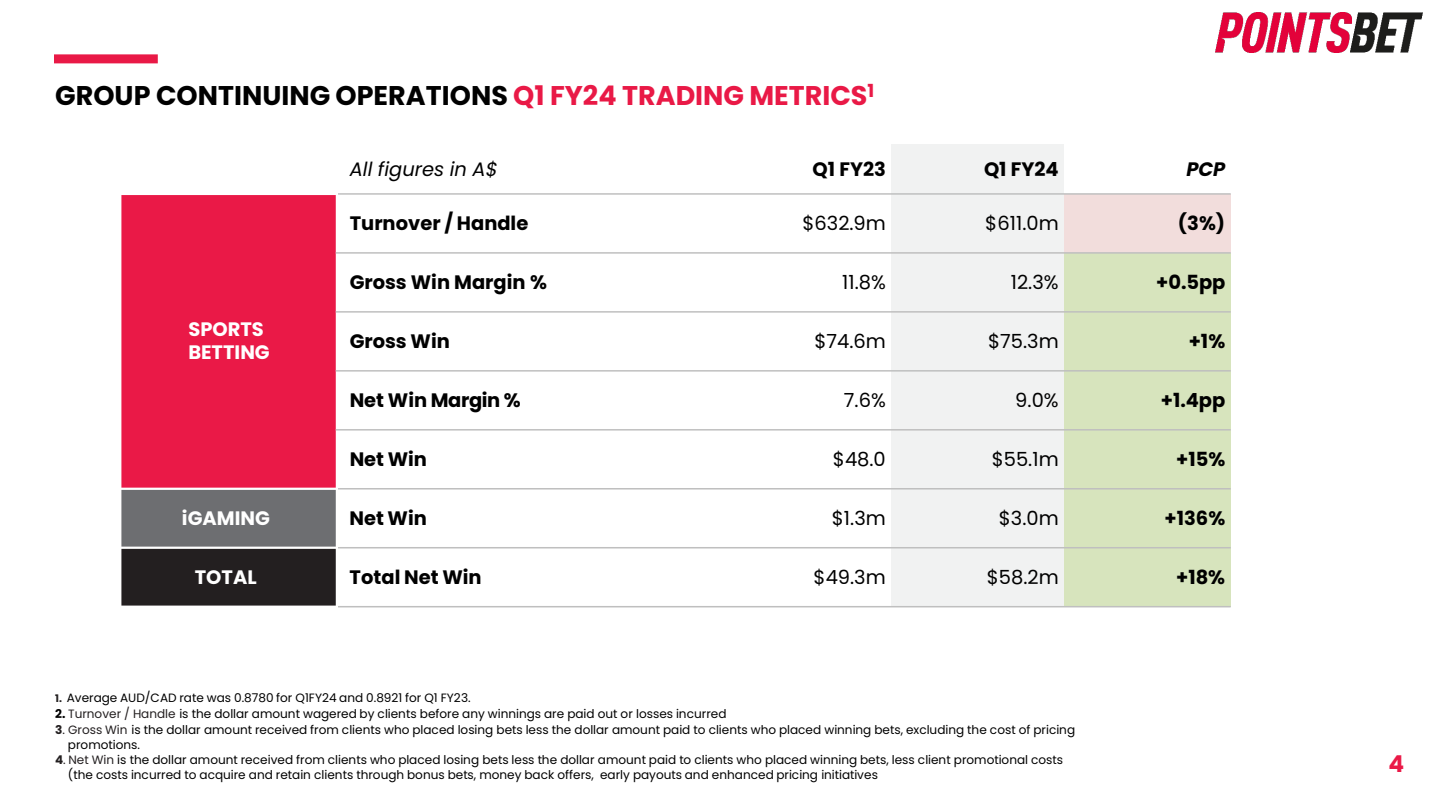
<style>
.page{position:relative;width:1440px;height:809px;background:#fff}
.page>*{position:absolute;margin:0;border:0;box-sizing:border-box;transform-origin:0 0}
.t1{font:700 27px "Poppins";color:#000}
.t2{font:700 23.25px "Poppins";color:#ea1947}
.t3{font:700 19.5px "Poppins";color:#000}
.t4{font:19.5px "Poppins";letter-spacing:.005em;color:#000}
.t5{font:700 19.5px "Poppins";color:#fff}
.t6{font:italic 19.5px "Poppins";color:#000}
.t7{font:italic 700 19.5px "Poppins";color:#000}
.t8{font:12px/14.4px "Poppins";color:#000}
.s1{color:#e91946}
.s2{font-weight:700;font-size:10.5px;color:#231f20}
.s3{font-weight:700}
.s4{color:#231f20}
.s5{font-weight:700;color:#231f20}
</style>
<div class="page">
<div style="left:54px;top:54px;width:104px;height:9px;background:#e91946"></div>
<img style="left:1216px;top:12px;width:207px;height:41px">
<div style="left:891px;top:144px;width:173px;height:50px;background:#f1f2f2"></div>
<div style="left:120px;top:194px;width:217px;height:295px;background:#ea1947"></div>
<div style="left:891px;top:194px;width:173px;height:59px;background:#f1f2f2"></div>
<div style="left:1064px;top:194px;width:167px;height:59px;background:#f2dddc"></div>
<div style="left:891px;top:253px;width:173px;height:59px;background:#f1f2f2"></div>
<div style="left:1064px;top:253px;width:167px;height:59px;background:#d7e4bd"></div>
<div style="left:891px;top:312px;width:173px;height:59px;background:#f1f2f2"></div>
<div style="left:1064px;top:312px;width:167px;height:59px;background:#d7e4bd"></div>
<div style="left:891px;top:371px;width:173px;height:59px;background:#f1f2f2"></div>
<div style="left:1064px;top:371px;width:167px;height:59px;background:#d7e4bd"></div>
<div style="left:891px;top:430px;width:173px;height:59px;background:#f1f2f2"></div>
<div style="left:1064px;top:430px;width:167px;height:59px;background:#d7e4bd"></div>
<div style="left:120px;top:489px;width:217px;height:58px;background:#6d6e71"></div>
<div style="left:891px;top:489px;width:173px;height:58px;background:#f1f2f2"></div>
<div style="left:1064px;top:489px;width:167px;height:58px;background:#d7e4bd"></div>
<div style="left:120px;top:547px;width:217px;height:59px;background:#231f20"></div>
<div style="left:891px;top:547px;width:173px;height:59px;background:#f1f2f2"></div>
<div style="left:1064px;top:547px;width:167px;height:59px;background:#d7e4bd"></div>
<hr style="left:336px;top:193px;width:2px;height:415px;background:#fff">
<hr style="left:119px;top:193px;width:219px;height:2px;background:#fff">
<hr style="left:338px;top:193px;width:893px;height:2px;background:#bfbfbf">
<hr style="left:336px;top:252px;width:895px;height:2px;background:#bfbfbf">
<hr style="left:336px;top:311px;width:895px;height:1px;background:#bfbfbf">
<hr style="left:336px;top:370px;width:895px;height:1px;background:#bfbfbf">
<hr style="left:336px;top:429px;width:895px;height:1px;background:#bfbfbf">
<hr style="left:119px;top:487px;width:219px;height:3px;background:#fff">
<hr style="left:338px;top:488px;width:893px;height:1px;background:#bfbfbf">
<hr style="left:119px;top:546px;width:219px;height:3px;background:#fff">
<hr style="left:338px;top:547px;width:893px;height:1px;background:#bfbfbf">
<hr style="left:119px;top:193px;width:2px;height:415px;background:#fff">
<hr style="left:119px;top:605px;width:219px;height:2px;background:#fff">
<hr style="left:338px;top:606px;width:893px;height:1px;background:#bfbfbf">
<p class="t1" style="left:55px;top:79px;width:821px">GROUP CONTINUING OPERATIONS <span class="s1">Q1 FY24 TRADING METRICS</span><sup>1</sup></p>
<p class="t5" style="left:189px;top:318px;width:77px">SPORTS</p>
<p class="t5" style="left:188px;top:341px;width:83px">BETTING</p>
<p class="t6" style="left:350px;top:157px;width:150px">All figures in A$</p>
<p class="t3" style="left:813px;top:157px;width:75px">Q1 FY23</p>
<p class="t3" style="left:984px;top:157px;width:76px">Q1 FY24</p>
<p class="t7" style="left:1186px;top:157px;width:40px">PCP</p>
<p class="t3" style="left:350px;top:211px;width:180px">Turnover / Handle</p>
<p class="t4" style="left:802px;top:211px;width:85px">$632.9m</p>
<p class="t4" style="left:985px;top:211px;width:75px">$611.0m</p>
<p class="t3" style="left:1178px;top:211px;width:49px">(3%)</p>
<p class="t3" style="left:350px;top:270px;width:199px">Gross Win Margin %</p>
<p class="t4" style="left:842px;top:270px;width:45px">11.8%</p>
<p class="t4" style="left:1011px;top:270px;width:49px">12.3%</p>
<p class="t3" style="left:1156px;top:270px;width:71px">+0.5pp</p>
<p class="t3" style="left:350px;top:329px;width:102px">Gross Win</p>
<p class="t4" style="left:814px;top:329px;width:73px">$74.6m</p>
<p class="t4" style="left:988px;top:329px;width:72px">$75.3m</p>
<p class="t3" style="left:1189px;top:329px;width:38px">+1%</p>
<p class="t3" style="left:350px;top:388px;width:172px">Net Win Margin %</p>
<p class="t4" style="left:844px;top:388px;width:43px">7.6%</p>
<p class="t4" style="left:1015px;top:388px;width:45px">9.0%</p>
<p class="t3" style="left:1161px;top:388px;width:66px">+1.4pp</p>
<p class="t3" style="left:350px;top:447px;width:79px">Net Win</p>
<p class="t4" style="left:833px;top:447px;width:54px">$48.0</p>
<p class="t4" style="left:992px;top:447px;width:68px">$55.1m</p>
<p class="t3" style="left:1176px;top:447px;width:51px">+15%</p>
<p class="t5" style="left:182px;top:506px;width:89px">iGAMING</p>
<p class="t3" style="left:350px;top:506px;width:79px">Net Win</p>
<p class="t4" style="left:832px;top:506px;width:56px">$1.3m</p>
<p class="t4" style="left:999px;top:506px;width:61px">$3.0m</p>
<p class="t3" style="left:1165px;top:506px;width:62px">+136%</p>
<p class="t5" style="left:195px;top:565px;width:64px">TOTAL</p>
<p class="t3" style="left:350px;top:565px;width:134px">Total Net Win</p>
<p class="t4" style="left:814px;top:565px;width:74px">$49.3m</p>
<p class="t4" style="left:987px;top:565px;width:73px">$58.2m</p>
<p class="t3" style="left:1176px;top:565px;width:51px">+18%</p>
<p class="t8" style="left:55px;top:691px;width:417px"><span class="s2">1.</span> Average AUD/CAD rate was 0.8780 for Q1FY24 and 0.8921 for Q1 FY23.</p>
<p class="t8" style="left:55px;top:707px;width:673px"><span class="s3">2.</span> <span class="s4">Turnover / Handle</span> is the dollar amount wagered by clients before any winnings are paid out or losses incurred</p>
<p class="t8" style="left:68px;top:722px;width:1009px;text-indent:-13px"><span class="s5">3</span><span class="s4">. Gross Win</span> is the dollar amount received from clients who placed losing bets less the dollar amount paid to clients who placed winning bets, excluding the cost of pricing promotions.</p>
<p class="t8" style="left:68px;top:753px;width:997px;text-indent:-13px"><span class="s5">4</span><span class="s4">. Net Win</span> is the dollar amount received from clients who placed losing bets less the dollar amount paid to clients who placed winning bets, less client promotional costs (the costs incurred to acquire and retain clients through bonus bets, money back offers, early payouts and enhanced pricing initiatives</p>
<h2 class="t2" style="left:1389px;top:750px;width:17px">4</h2>
</div>
